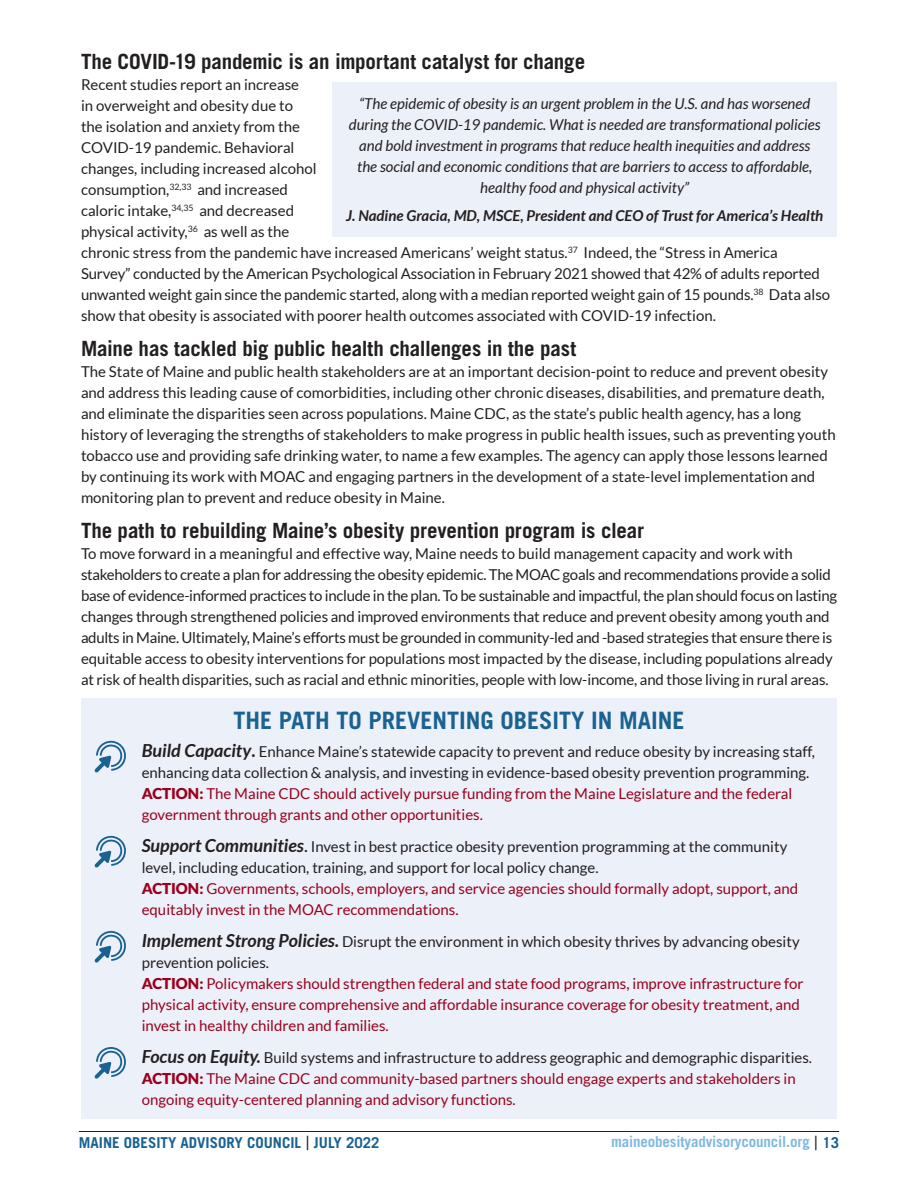
<style>
.page{position:relative;width:918px;height:1188px;background:#fff}
.page>*{position:absolute;margin:0;border:0;box-sizing:border-box;transform-origin:0 0}
.List_Paragraph{font:700 24px "Trade Gothic LT Std";color:#1a6292}
.subheading{font:700 21px "Trade Gothic LT Std";letter-spacing:-.01em;color:#231f20}
.List_Paragraph_wrd_1{font:15px/21px "Lato";color:#231f20}
.Normal_wrd_1{font:15px/21px "Lato";color:#9b001c}
.t1{font:italic 15px/21px "Lato";color:#231f20;text-align:center}
.t2{font:italic 700 15px "Lato";color:#231f20}
.t3{font:700 15px "Trade Gothic LT Std";color:#1a6292}
.t4{font:700 15px "Trade Gothic LT Std";letter-spacing:-.01em;color:#80b8df}
.s1{font-weight:700;font-style:italic;font-size:18px}
.s2{font-weight:700;font-size:18px}
.s3{font-weight:900}
.s4{font-size:18px}
.s5{font-weight:400;font-size:19.5px;color:#231f20}
.s6{color:#1a6292}
</style>
<div class="page">
<hr style="left:79px;top:1131px;width:760px;height:1px;background:#231f20">
<div style="left:333px;top:82px;width:504px;height:155px;background:#ecf0f9"></div>
<div style="left:81px;top:699px;width:756px;height:420px;background:#ecf0f9"></div>
<svg style="left:94px;top:741px;width:32px;height:31px"></svg>
<svg style="left:94px;top:836px;width:32px;height:32px"></svg>
<svg style="left:94px;top:931px;width:32px;height:32px"></svg>
<svg style="left:94px;top:1047px;width:32px;height:32px"></svg>
<p class="subheading" style="left:81px;top:49px;width:506px">The COVID-19 pandemic is an important catalyst for change</p>
<p class="List_Paragraph_wrd_1" style="left:81px;top:74px;width:751px">Recent studies report an increase<br>in overweight and obesity due to<br>the isolation and anxiety from the<br>COVID-19 pandemic. Behavioral<br>changes, including increased alcohol<br>consumption,<sup>32,33</sup> and increased<br>caloric intake,<sup>34,35</sup> and decreased<br>physical activity,<sup>36</sup> as well as the<br>chronic stress from the pandemic have increased Americans’ weight status.<sup>37</sup> Indeed, the “Stress in America Survey” conducted by the American Psychological Association in February 2021 showed that 42% of adults reported unwanted weight gain since the pandemic started, along with a median reported weight gain of 15 pounds.<sup>38</sup> Data also show that obesity is associated with poorer health outcomes associated with COVID-19 infection.</p>
<p class="subheading" style="left:81px;top:336px;width:497px">Maine has tackled big public health challenges in the past</p>
<p class="List_Paragraph_wrd_1" style="left:81px;top:361px;width:756px">The State of Maine and public health stakeholders are at an important decision-point to reduce and prevent obesity and address this leading cause of comorbidities, including other chronic diseases, disabilities, and premature death, and eliminate the disparities seen across populations. Maine CDC, as the state’s public health agency, has a long history of leveraging the strengths of stakeholders to make progress in public health issues, such as preventing youth tobacco use and providing safe drinking water, to name a few examples. The agency can apply those lessons learned by continuing its work with MOAC and engaging partners in the development of a state-level implementation and monitoring plan to prevent and reduce obesity in Maine.</p>
<p class="subheading" style="left:81px;top:518px;width:565px">The path to rebuilding Maine’s obesity prevention program is clear</p>
<p class="List_Paragraph_wrd_1" style="left:81px;top:543px;width:758px">To move forward in a meaningful and effective way, Maine needs to build management capacity and work with stakeholders to create a plan for addressing the obesity epidemic. The MOAC goals and recommendations provide a solid base of evidence-informed practices to include in the plan. To be sustainable and impactful, the plan should focus on lasting changes through strengthened policies and improved environments that reduce and prevent obesity among youth and adults in Maine. Ultimately, Maine’s efforts must be grounded in community-led and -based strategies that ensure there is equitable access to obesity interventions for populations most impacted by the disease, including populations already at risk of health disparities, such as racial and ethnic minorities, people with low-income, and those living in rural areas.</p>
<p class="t1" style="left:349px;top:94px;width:473px">“The epidemic of obesity is an urgent problem in the U.S. and has worsened during the COVID-19 pandemic. What is needed are transformational policies and bold investment in programs that reduce health inequities and address the social and economic conditions that are barriers to access to affordable, healthy food and physical activity”</p>
<p class="t2" style="left:346px;top:207px;width:479px">J. Nadine Gracia, MD, MSCE, President and CEO of Trust for America’s Health</p>
<p class="List_Paragraph" style="left:233px;top:706px;width:453px">THE PATH TO PREVENTING OBESITY IN MAINE</p>
<p class="List_Paragraph_wrd_1" style="left:142px;top:741px;width:675px"><span class="s1">Build Capacity</span><span class="s2">.</span> Enhance Maine’s statewide capacity to prevent and reduce obesity by increasing staff, enhancing data collection &amp; analysis, and investing in evidence-based obesity prevention programming.</p>
<p class="Normal_wrd_1" style="left:142px;top:783px;width:652px"><span class="s3">ACTION:</span> The Maine CDC should actively pursue funding from the Maine Legislature and the federal government through grants and other opportunities.</p>
<p class="List_Paragraph_wrd_1" style="left:142px;top:836px;width:647px"><span class="s1">Support Communities</span><span class="s4">.</span> Invest in best practice obesity prevention programming at the community level, including education, training, and support for local policy change.</p>
<p class="Normal_wrd_1" style="left:142px;top:878px;width:658px"><span class="s3">ACTION:</span> Governments, schools, employers, and service agencies should formally adopt, support, and equitably invest in the MOAC recommendations.</p>
<p class="List_Paragraph_wrd_1" style="left:142px;top:931px;width:659px"><span class="s1">Implement Strong Policies.</span> Disrupt the environment in which obesity thrives by advancing obesity prevention policies.</p>
<p class="Normal_wrd_1" style="left:142px;top:973px;width:663px"><span class="s3">ACTION:</span> Policymakers should strengthen federal and state food programs, improve infrastructure for physical activity, ensure comprehensive and affordable insurance coverage for obesity treatment, and invest in healthy children and families.</p>
<p class="List_Paragraph_wrd_1" style="left:142px;top:1047px;width:672px"><span class="s1">Focus on Equity.</span> Build systems and infrastructure to address geographic and demographic disparities.</p>
<p class="Normal_wrd_1" style="left:142px;top:1068px;width:655px"><span class="s3">ACTION:</span> The Maine CDC and community-based partners should engage experts and stakeholders in ongoing equity-centered planning and advisory functions.</p>
<p class="t3" style="left:79px;top:1134px;width:302px">MAINE OBESITY ADVISORY COUNCIL <span class="s5">|</span> JULY 2022</p>
<p class="t4" style="left:611px;top:1132px;width:230px">maineobesityadvisorycouncil.org <span class="s5">|</span> <span class="s6">13</span></p>
</div>
